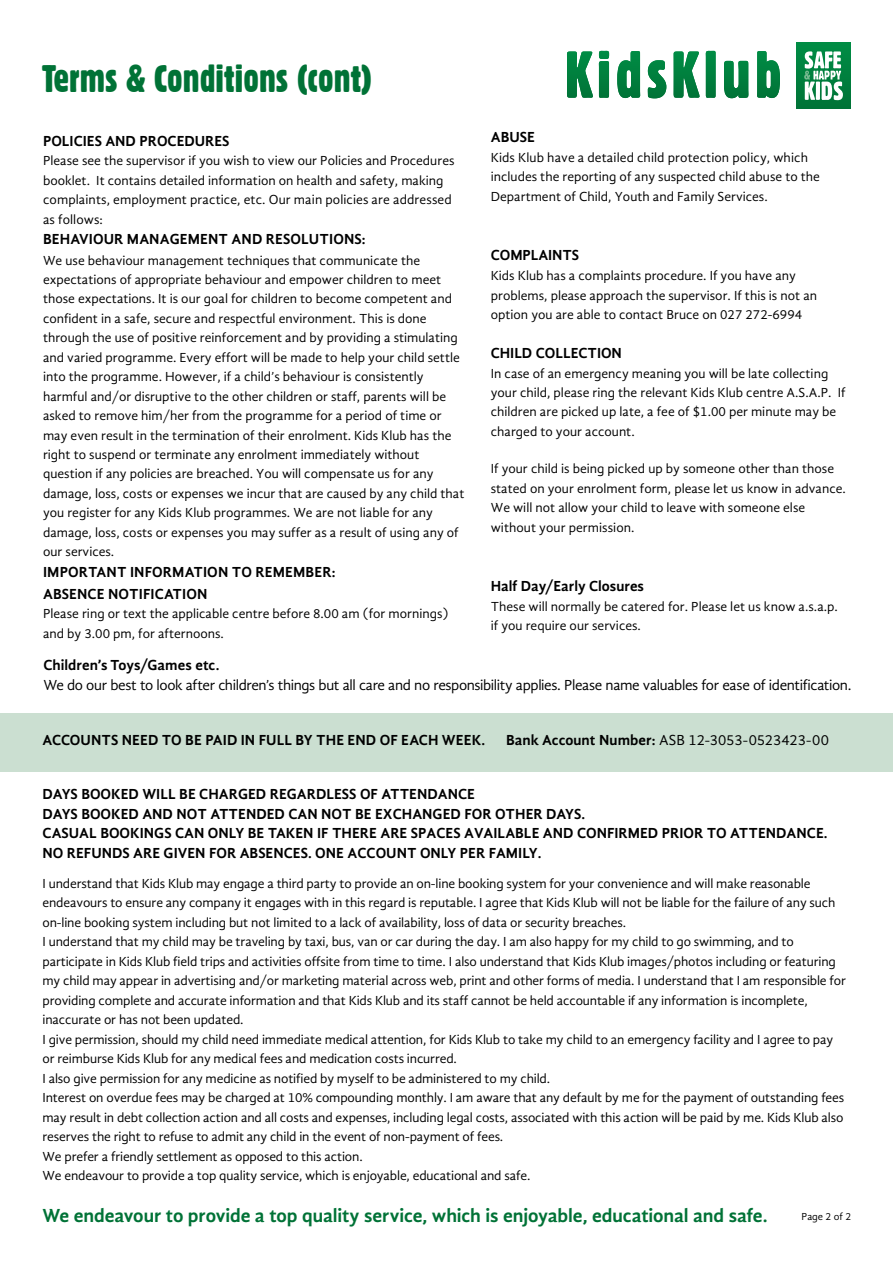
<style>
.page{position:relative;width:893px;height:1263px;background:#fff}
.page>*{position:absolute;margin:0;border:0;box-sizing:border-box;transform-origin:0 0}
.t1{font:37.5px "Gothic 821 Condensed BT";color:#007236}
.t2{font:700 19.5px "Gandhi Sans";letter-spacing:-.005em;color:#007236}
.t3{font:700 15px/19.5px "Gandhi Sans";color:#000}
.t4{font:15px "Gandhi Sans";letter-spacing:-.025em;color:#000}
.t5{font:15px "Gandhi Sans";color:#000}
.t6{font:13.5px/19.5px "Gandhi Sans";color:#000}
.t7{font:10.5px "Gandhi Sans";color:#000}
.s1{font-weight:700}
</style>
<div class="page">
<div style="left:0;top:713px;width:893px;height:59px;background:#cbdfd1"></div>
<svg style="left:567px;top:51px;width:213px;height:47px"></svg>
<div style="left:796px;top:43px;width:54px;height:66px;background:#007f3e"></div>
<svg style="left:804px;top:51px;width:39px;height:49px"></svg>
<h1 class="t1" style="left:42px;top:56px;width:331px">Terms &amp; Conditions (cont)</h1>
<p class="t3" style="left:491px;top:127px;width:46px">ABUSE</p>
<p class="t6" style="left:491px;top:148px;width:331px">Kids Klub have a detailed child protection policy, which includes the reporting of any suspected child abuse to the<br>Department of Child, Youth and Family Services.</p>
<p class="t3" style="left:43px;top:131px;width:188px">POLICIES AND PROCEDURES</p>
<p class="t6" style="left:43px;top:151px;width:413px">Please see the supervisor if you wish to view our Policies and Procedures booklet. It contains detailed information on health and safety, making complaints, employment practice, etc. Our main policies are addressed as follows:</p>
<p class="t3" style="left:43px;top:230px;width:324px">BEHAVIOUR MANAGEMENT AND RESOLUTIONS:</p>
<p class="t6" style="left:43px;top:250px;width:423px">We use behaviour management techniques that communicate the expectations of appropriate behaviour and empower children to meet those expectations. It is our goal for children to become competent and confident in a safe, secure and respectful environment. This is done through the use of positive reinforcement and by providing a stimulating and varied programme. Every effort will be made to help your child settle into the programme. However, if a child’s behaviour is consistently harmful and/or disruptive to the other children or staff, parents will be asked to remove him/her from the programme for a period of time or may even result in the termination of their enrolment. Kids Klub has the right to suspend or terminate any enrolment immediately without question if any policies are breached. You will compensate us for any damage, loss, costs or expenses we incur that are caused by any child that you register for any Kids Klub programmes. We are not liable for any damage, loss, costs or expenses you may suffer as a result of using any of our services.</p>
<p class="t3" style="left:43px;top:561px;width:294px;line-height:21.3px">IMPORTANT INFORMATION TO REMEMBER:<br>ABSENCE NOTIFICATION</p>
<p class="t6" style="left:43px;top:604px;width:407px">Please ring or text the applicable centre before 8.00 am (for mornings) and by 3.00 pm, for afternoons.</p>
<p class="t3" style="left:43px;top:656px;width:177px">Children’s Toys/Games etc.</p>
<p class="t4" style="left:43px;top:676px;width:809px">We do our best to look after children’s things but all care and no responsibility applies. Please name valuables for ease of identification.</p>
<p class="t3" style="left:491px;top:245px;width:90px">COMPLAINTS</p>
<p class="t6" style="left:491px;top:266px;width:328px">Kids Klub has a complaints procedure. If you have any problems, please approach the supervisor. If this is not an option you are able to contact Bruce on 027 272-6994</p>
<p class="t3" style="left:491px;top:343px;width:133px">CHILD COLLECTION</p>
<p class="t6" style="left:491px;top:364px;width:356px">In case of an emergency meaning you will be late collecting your child, please ring the relevant Kids Klub centre A.S.A.P. If children are picked up late, a fee of $1.00 per minute may be charged to your account.</p>
<p class="t6" style="left:491px;top:459px;width:357px">If your child is being picked up by someone other than those stated on your enrolment form, please let us know in advance.<br>We will not allow your child to leave with someone else without your permission.</p>
<p class="t3" style="left:491px;top:576px;width:155px">Half Day/Early Closures</p>
<p class="t6" style="left:491px;top:597px;width:349px">These will normally be catered for. Please let us know a.s.a.p. if you require our services.</p>
<p class="t3" style="left:43px;top:730px;width:444px">ACCOUNTS NEED TO BE PAID IN FULL BY THE END OF EACH WEEK.</p>
<p class="t5" style="left:506px;top:731px;width:324px"><span class="s1">Bank Account Number:</span> ASB 12-3053-0523423-00</p>
<p class="t3" style="left:43px;top:784px;width:786px">DAYS BOOKED WILL BE CHARGED REGARDLESS OF ATTENDANCE<br>DAYS BOOKED AND NOT ATTENDED CAN NOT BE EXCHANGED FOR OTHER DAYS.<br>CASUAL BOOKINGS CAN ONLY BE TAKEN IF THERE ARE SPACES AVAILABLE AND CONFIRMED PRIOR TO ATTENDANCE.<br>NO REFUNDS ARE GIVEN FOR ABSENCES. ONE ACCOUNT ONLY PER FAMILY.</p>
<p class="t6" style="left:43px;top:873px;width:805px">I understand that Kids Klub may engage a third party to provide an on-line booking system for your convenience and will make reasonable endeavours to ensure any company it engages with in this regard is reputable. I agree that Kids Klub will not be liable for the failure of any such on-line booking system including but not limited to a lack of availability, loss of data or security breaches.<br>I understand that my child may be traveling by taxi, bus, van or car during the day. I am also happy for my child to go swimming, and to participate in Kids Klub field trips and activities offsite from time to time. I also understand that Kids Klub images/photos including or featuring my child may appear in advertising and/or marketing material across web, print and other forms of media. I understand that I am responsible for providing complete and accurate information and that Kids Klub and its staff cannot be held accountable if any information is incomplete, inaccurate or has not been updated.<br>I give permission, should my child need immediate medical attention, for Kids Klub to take my child to an emergency facility and I agree to pay or reimburse Kids Klub for any medical fees and medication costs incurred.<br>I also give permission for any medicine as notified by myself to be administered to my child.<br>Interest on overdue fees may be charged at 10% compounding monthly. I am aware that any default by me for the payment of outstanding fees may result in debt collection action and all costs and expenses, including legal costs, associated with this action will be paid by me. Kids Klub also reserves the right to refuse to admit any child in the event of non-payment of fees.<br>We prefer a friendly settlement as opposed to this action.<br>We endeavour to provide a top quality service, which is enjoyable, educational and safe.</p>
<h2 class="t2" style="left:43px;top:1204px;width:727px">We endeavour to provide a top quality service, which is enjoyable, educational and safe.</h2>
<p class="t7" style="left:801px;top:1210px;width:51px">Page 2 of 2</p>
</div>
